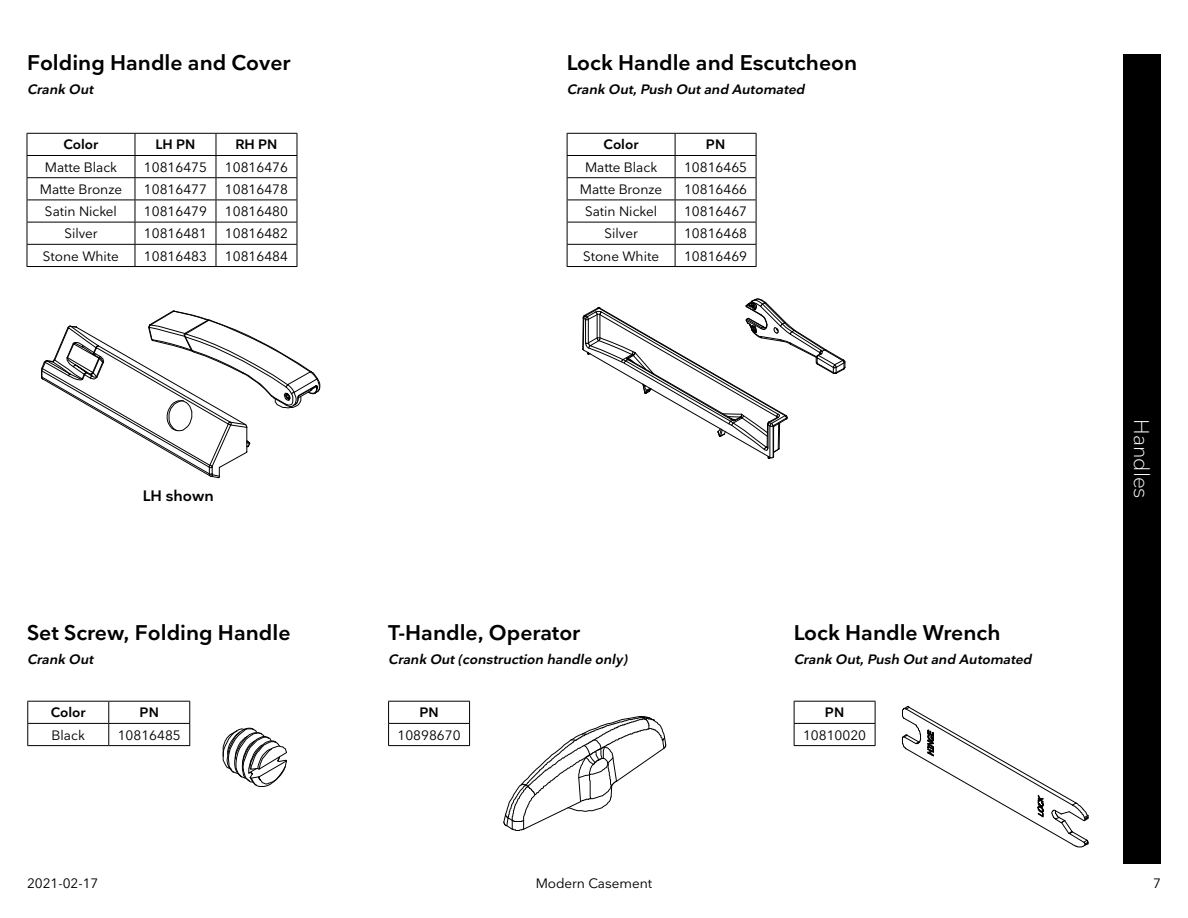
<style>
.page{position:relative;width:1188px;height:918px;background:#fff}
.page>*{position:absolute;margin:0;border:0;box-sizing:border-box;transform-origin:0 0}
.t1{font:600 21px "Nationale";color:#000101}
.t2{font:300 21px "Nationale";color:#fff}
.t3{font:600 15px "Nationale";color:#000101}
.t4{font:13.5px "Nationale";color:#000}
.t5{font:italic 600 13.5px "Nationale";color:#000}
.t6{font:600 13.5px "Nationale";color:#000}
.t7{font:13.5px "Nationale";color:#000101}
</style>
<div class="page">
<div style="left:1123px;top:54px;width:38px;height:810px;background:#000"></div>
<svg style="left:41px;top:310px;width:280px;height:169px"></svg>
<svg style="left:222px;top:727px;width:65px;height:60px"></svg>
<hr style="left:27px;top:133px;width:108px;height:1px;background:#000">
<hr style="left:135px;top:133px;width:81px;height:1px;background:#000">
<hr style="left:216px;top:133px;width:81px;height:1px;background:#000">
<hr style="left:27px;top:155px;width:108px;height:1px;background:#000">
<hr style="left:135px;top:155px;width:81px;height:1px;background:#000">
<hr style="left:216px;top:155px;width:81px;height:1px;background:#000">
<hr style="left:27px;top:177px;width:108px;height:1px;background:#000">
<hr style="left:135px;top:177px;width:81px;height:1px;background:#000">
<hr style="left:216px;top:177px;width:81px;height:1px;background:#000">
<hr style="left:27px;top:200px;width:108px;height:1px;background:#000">
<hr style="left:135px;top:200px;width:81px;height:1px;background:#000">
<hr style="left:216px;top:200px;width:81px;height:1px;background:#000">
<hr style="left:27px;top:222px;width:108px;height:1px;background:#000">
<hr style="left:135px;top:222px;width:81px;height:1px;background:#000">
<hr style="left:216px;top:222px;width:81px;height:1px;background:#000">
<hr style="left:27px;top:244px;width:108px;height:1px;background:#000">
<svg style="left:27px;top:134px;width:1px;height:132px"></svg>
<hr style="left:135px;top:244px;width:81px;height:1px;background:#000">
<svg style="left:135px;top:134px;width:1px;height:132px"></svg>
<hr style="left:216px;top:244px;width:81px;height:1px;background:#000">
<svg style="left:216px;top:134px;width:1px;height:132px"></svg>
<svg style="left:297px;top:134px;width:1px;height:132px"></svg>
<hr style="left:27px;top:266px;width:108px;height:1px;background:#000">
<hr style="left:135px;top:266px;width:81px;height:1px;background:#000">
<hr style="left:216px;top:266px;width:81px;height:1px;background:#000">
<hr style="left:27px;top:701px;width:82px;height:1px;background:#000">
<hr style="left:109px;top:701px;width:81px;height:1px;background:#000">
<hr style="left:27px;top:723px;width:82px;height:1px;background:#000">
<svg style="left:27px;top:702px;width:1px;height:43px"></svg>
<hr style="left:109px;top:723px;width:81px;height:1px;background:#000">
<svg style="left:108px;top:702px;width:1px;height:43px"></svg>
<svg style="left:189px;top:702px;width:1px;height:43px"></svg>
<hr style="left:27px;top:745px;width:82px;height:1px;background:#000">
<hr style="left:109px;top:745px;width:81px;height:1px;background:#000">
<hr style="left:388px;top:701px;width:82px;height:1px;background:#000">
<hr style="left:388px;top:723px;width:82px;height:1px;background:#000">
<svg style="left:388px;top:702px;width:1px;height:43px"></svg>
<svg style="left:469px;top:702px;width:1px;height:43px"></svg>
<hr style="left:388px;top:745px;width:82px;height:1px;background:#000">
<svg style="left:503px;top:716px;width:164px;height:115px"></svg>
<hr style="left:567px;top:133px;width:108px;height:1px;background:#000">
<hr style="left:675px;top:133px;width:81px;height:1px;background:#000">
<hr style="left:567px;top:155px;width:108px;height:1px;background:#000">
<hr style="left:675px;top:155px;width:81px;height:1px;background:#000">
<hr style="left:567px;top:177px;width:108px;height:1px;background:#000">
<hr style="left:675px;top:177px;width:81px;height:1px;background:#000">
<hr style="left:567px;top:200px;width:108px;height:1px;background:#000">
<hr style="left:675px;top:200px;width:81px;height:1px;background:#000">
<hr style="left:567px;top:222px;width:108px;height:1px;background:#000">
<hr style="left:675px;top:222px;width:81px;height:1px;background:#000">
<hr style="left:567px;top:244px;width:108px;height:1px;background:#000">
<svg style="left:567px;top:134px;width:1px;height:132px"></svg>
<hr style="left:675px;top:244px;width:81px;height:1px;background:#000">
<svg style="left:675px;top:134px;width:1px;height:132px"></svg>
<svg style="left:756px;top:134px;width:1px;height:132px"></svg>
<hr style="left:567px;top:266px;width:108px;height:1px;background:#000">
<hr style="left:675px;top:266px;width:81px;height:1px;background:#000">
<svg style="left:582px;top:298px;width:264px;height:161px"></svg>
<hr style="left:794px;top:701px;width:81px;height:1px;background:#000">
<hr style="left:794px;top:723px;width:81px;height:1px;background:#000">
<svg style="left:794px;top:702px;width:1px;height:43px"></svg>
<svg style="left:875px;top:702px;width:1px;height:43px"></svg>
<hr style="left:794px;top:745px;width:81px;height:1px;background:#000">
<svg style="left:902px;top:706px;width:187px;height:142px"></svg>
<h1 class="t1" style="left:27px;top:49px;width:265px">Folding Handle and Cover</h1>
<p class="t5" style="left:27px;top:81px;width:71px">Crank Out</p>
<p class="t6" style="left:64px;top:136px;width:36px">Color</p>
<p class="t6" style="left:155px;top:136px;width:42px">LH PN</p>
<p class="t6" style="left:235px;top:136px;width:44px">RH PN</p>
<p class="t4" style="left:45px;top:158px;width:74px">Matte Black</p>
<p class="t4" style="left:144px;top:158px;width:65px">10816475</p>
<p class="t4" style="left:225px;top:158px;width:65px">10816476</p>
<p class="t4" style="left:40px;top:181px;width:84px">Matte Bronze</p>
<p class="t4" style="left:144px;top:181px;width:65px">10816477</p>
<p class="t4" style="left:225px;top:181px;width:65px">10816478</p>
<p class="t4" style="left:45px;top:203px;width:74px">Satin Nickel</p>
<p class="t4" style="left:144px;top:203px;width:65px">10816479</p>
<p class="t4" style="left:225px;top:203px;width:65px">10816480</p>
<p class="t4" style="left:64px;top:225px;width:35px">Silver</p>
<p class="t4" style="left:144px;top:225px;width:65px">10816481</p>
<p class="t4" style="left:225px;top:225px;width:65px">10816482</p>
<p class="t4" style="left:43px;top:247px;width:77px">Stone White</p>
<p class="t4" style="left:144px;top:247px;width:65px">10816483</p>
<p class="t4" style="left:225px;top:247px;width:65px">10816484</p>
<p class="t3" style="left:143px;top:486px;width:73px">LH shown</p>
<h1 class="t1" style="left:27px;top:619px;width:265px">Set Screw, Folding Handle</h1>
<p class="t5" style="left:27px;top:651px;width:71px">Crank Out</p>
<p class="t6" style="left:51px;top:704px;width:36px">Color</p>
<p class="t6" style="left:140px;top:704px;width:21px">PN</p>
<p class="t4" style="left:52px;top:726px;width:35px">Black</p>
<p class="t4" style="left:118px;top:726px;width:65px">10816485</p>
<h1 class="t1" style="left:567px;top:49px;width:292px">Lock Handle and Escutcheon</h1>
<p class="t5" style="left:567px;top:81px;width:242px">Crank Out,Push Outand Automated</p>
<p class="t6" style="left:604px;top:136px;width:36px">Color</p>
<p class="t6" style="left:706px;top:136px;width:21px">PN</p>
<p class="t4" style="left:585px;top:158px;width:74px">Matte Black</p>
<p class="t4" style="left:684px;top:158px;width:65px">10816465</p>
<p class="t4" style="left:580px;top:181px;width:84px">Matte Bronze</p>
<p class="t4" style="left:684px;top:181px;width:65px">10816466</p>
<p class="t4" style="left:585px;top:203px;width:74px">Satin Nickel</p>
<p class="t4" style="left:684px;top:203px;width:65px">10816467</p>
<p class="t4" style="left:604px;top:225px;width:35px">Silver</p>
<p class="t4" style="left:684px;top:225px;width:65px">10816468</p>
<p class="t4" style="left:583px;top:247px;width:77px">Stone White</p>
<p class="t4" style="left:684px;top:247px;width:65px">10816469</p>
<h1 class="t1" style="left:388px;top:619px;width:194px">T-Handle, Operator</h1>
<p class="t5" style="left:388px;top:651px;width:243px">Crank Out(construction handle only)</p>
<p class="t6" style="left:419px;top:704px;width:21px">PN</p>
<p class="t4" style="left:398px;top:726px;width:65px">10898670</p>
<h1 class="t1" style="left:794px;top:619px;width:208px">Lock Handle Wrench</h1>
<p class="t5" style="left:794px;top:651px;width:242px">Crank Out,Push Outand Automated</p>
<p class="t6" style="left:825px;top:704px;width:21px">PN</p>
<p class="t4" style="left:803px;top:726px;width:65px">10810020</p>
<h1 class="t2" style="left:1155px;top:419px;width:81px;rotate:90deg">Handles</h1>
<p class="t7" style="left:536px;top:874px;width:118px">Modern Casement</p>
<p class="t7" style="left:27px;top:874px;width:73px">2021-02-17</p>
<p class="t7" style="left:1153px;top:874px;width:9px">7</p>
</div>
